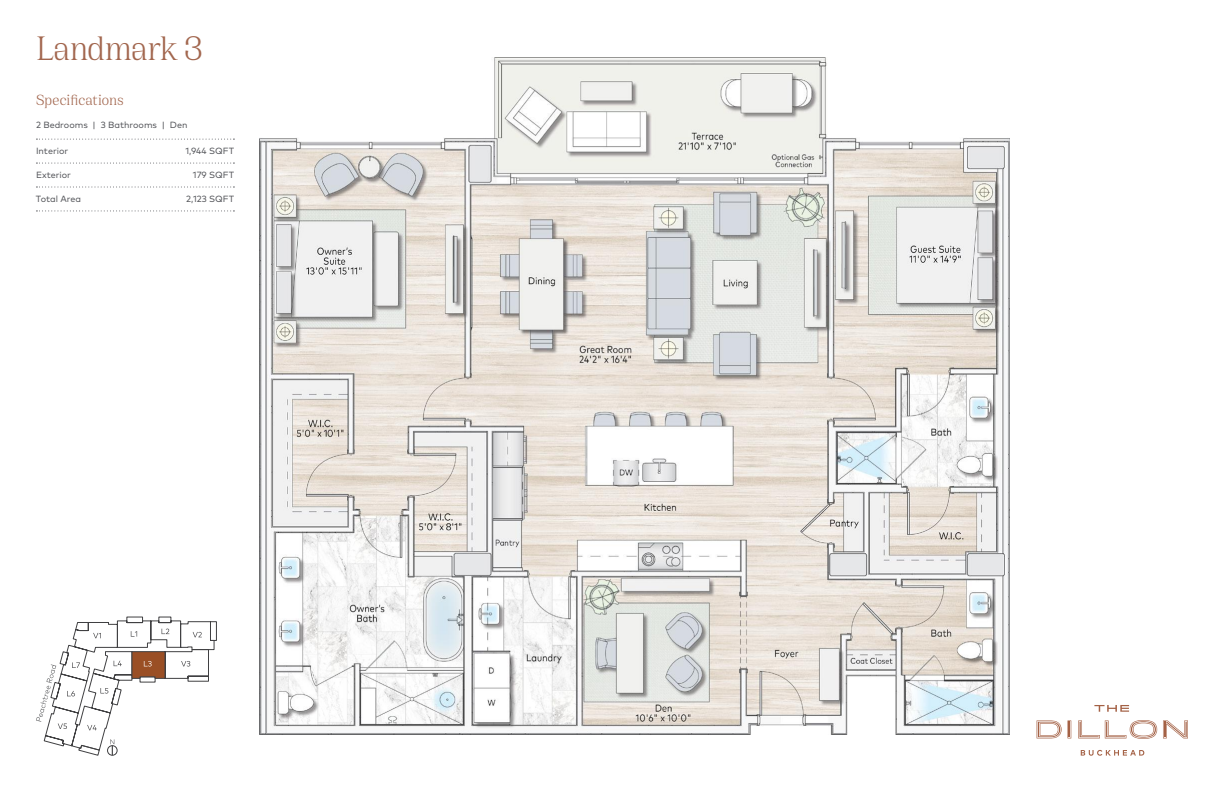
<style>
.page{position:relative;width:1224px;height:792px;background:#fff}
.page>*{position:absolute;margin:0;border:0;box-sizing:border-box;transform-origin:0 0}
.t1{font:300 37px "Cirka";letter-spacing:-.02em;color:#a2664e}
.t2{font:300 16px "Cirka";color:#a2664e}
.t3{font:9px "Mark Pro";color:#54555a}
</style>
<div class="page">
<img style="left:259px;top:58px;width:751px;height:676px">
<svg style="left:36px;top:617px;width:181px;height:139px"></svg>
<svg style="left:1094px;top:705px;width:35px;height:7px"></svg>
<svg style="left:1037px;top:720px;width:25px;height:18px"></svg>
<svg style="left:1068px;top:720px;width:3px;height:18px"></svg>
<svg style="left:1078px;top:720px;width:79px;height:19px"></svg>
<svg style="left:1163px;top:720px;width:25px;height:18px"></svg>
<svg style="left:1081px;top:750px;width:63px;height:6px"></svg>
<svg style="left:36px;top:139px;width:198px;height:1px"></svg>
<svg style="left:36px;top:163px;width:198px;height:1px"></svg>
<svg style="left:36px;top:187px;width:198px;height:1px"></svg>
<svg style="left:36px;top:210px;width:198px;height:1px"></svg>
<h1 class="t1" style="left:36px;top:26px;width:168px">Landmark 3</h1>
<h2 class="t2" style="left:36px;top:91px;width:89px">Specifications</h2>
<p class="t3" style="left:36px;top:118px;width:153px">2 Bedrooms | 3 Bathrooms | Den</p>
<p class="t3" style="left:36px;top:144px;width:34px">Interior</p>
<p class="t3" style="left:185px;top:144px;width:50px">1,944 SQFT</p>
<p class="t3" style="left:36px;top:168px;width:37px">Exterior</p>
<p class="t3" style="left:193px;top:168px;width:43px">179 SQFT</p>
<p class="t3" style="left:36px;top:192px;width:47px">Total Area</p>
<p class="t3" style="left:186px;top:192px;width:49px">2,123 SQFT</p>
</div>
